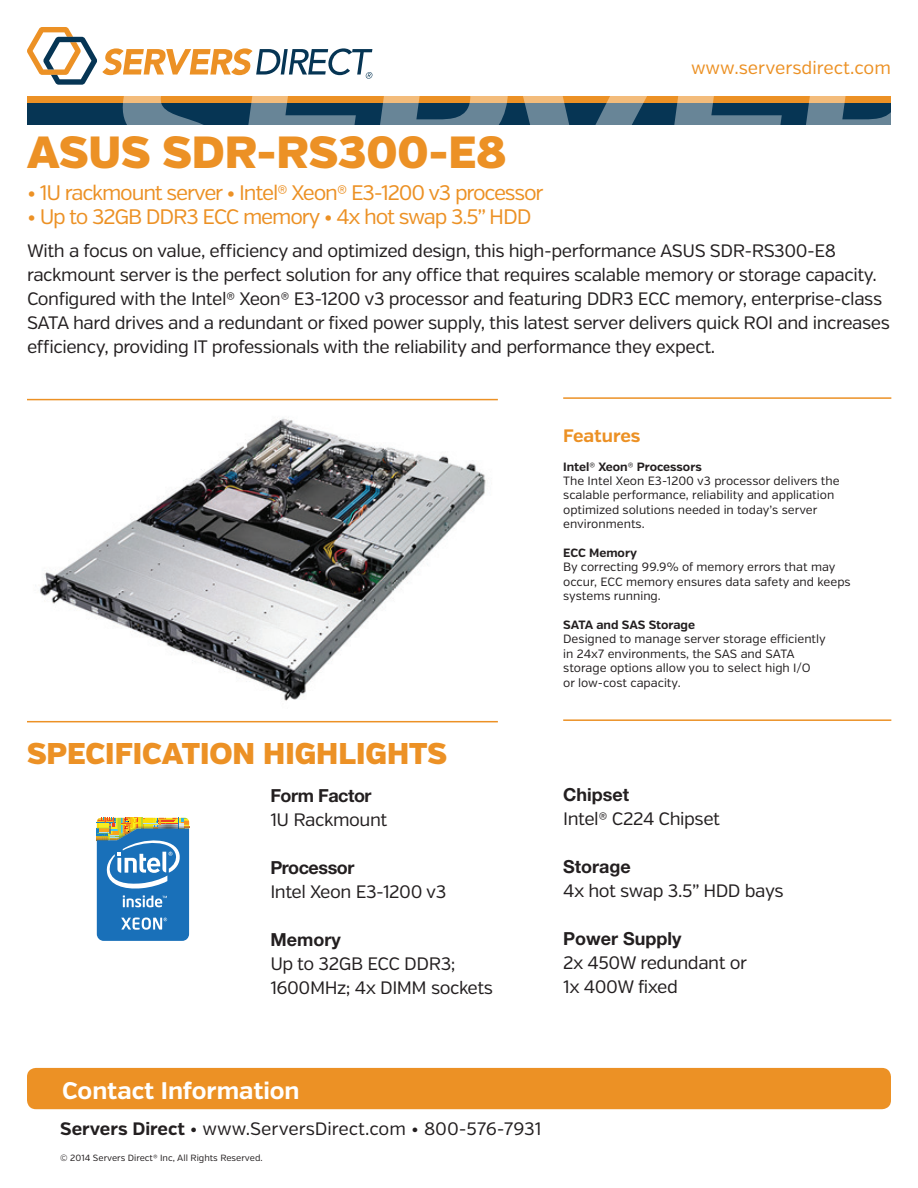
<style>
.page{position:relative;width:918px;height:1188px;background:#fff}
.page>*{position:absolute;margin:0;border:0;box-sizing:border-box;transform-origin:0 0}
.t1{font:900 45px "Verb";color:#ec9125}
.t2{font:900 30px "Verb";color:#ec9125}
.t3{font:700 24px "Verb";color:#fff}
.t4{font:21px "Verb";letter-spacing:-.055em;color:#ec9125}
.t5{font:18px/24px "Verb";letter-spacing:-.025em;color:#231f20}
.t6{font:18px "Verb";color:#231f20}
.t7{font:700 18px "Helvetica Neue LT Std";color:#231f20}
.t8{font:18px "Verb";color:#ec9125}
.t9{font:700 18px "Helvetica Neue LT Std";letter-spacing:-.025em;color:#231f20}
.t10{font:700 18px "Verb";color:#ec9125}
.t11{font:12px/14.4px "Verb";color:#231f20}
.t12{font:700 12px "Verb";color:#231f20}
.t13{font:9px "Verb";color:#231f20}
.s1{font-weight:700}
</style>
<div class="page">
<div style="left:27px;top:1068px;width:864px;height:41px;background:#ec9125;border-radius:9px"></div>
<svg style="left:97px;top:818px;width:92px;height:123px;background:#4c8ab5"></svg>
<svg style="left:27px;top:27px;width:864px;height:98px"></svg>
<img style="left:27px;top:400px;width:471px;height:301px">
<hr style="left:27px;top:399px;width:471px;height:1px;background:#ec9125">
<hr style="left:563px;top:397px;width:328px;height:2px;background:#ec9125">
<hr style="left:27px;top:721px;width:471px;height:1px;background:#ec9125">
<hr style="left:563px;top:719px;width:328px;height:2px;background:#ec9125">
<p class="t8" style="left:691px;top:57px;width:202px">www.serversdirect.com</p>
<h1 class="t1" style="left:27px;top:125px;width:481px">ASUS SDR-RS300-E8</h1>
<p class="t4" style="left:27px;top:180px;width:518px">• 1U rackmount server • Intel® Xeon® E3-1200 v3 processor</p>
<p class="t4" style="left:27px;top:204px;width:506px">• Up to 32GB DDR3 ECC memory • 4x hot swap 3.5” HDD</p>
<p class="t5" style="left:27px;top:239px;width:865px">With a focus on value, efficiency and optimized design, this high-performance ASUS SDR-RS300-E8 rackmount server is the perfect solution for any office that requires scalable memory or storage capacity.<br>Configured with the Intel® Xeon® E3-1200 v3 processor and featuring DDR3 ECC memory, enterprise-class SATA hard drives and a redundant or fixed power supply, this latest server delivers quick ROI and increases efficiency, providing IT professionals with the reliability and performance they expect.</p>
<h2 class="t2" style="left:27px;top:735px;width:422px">SPECIFICATION HIGHLIGHTS</h2>
<p class="t9" style="left:270px;top:785px;width:103px">Form Factor</p>
<p class="t5" style="left:270px;top:808px;width:118px">1U Rackmount</p>
<p class="t9" style="left:270px;top:857px;width:86px">Processor</p>
<p class="t5" style="left:270px;top:880px;width:178px">Intel Xeon E3-1200 v3</p>
<p class="t7" style="left:270px;top:929px;width:72px">Memory</p>
<p class="t5" style="left:270px;top:952px;width:224px">Up to 32GB ECC DDR3;<br>1600MHz; 4x DIMM sockets</p>
<p class="t10" style="left:563px;top:425px;width:79px">Features</p>
<p class="t12" style="left:563px;top:459px;width:140px">Intel® Xeon® Processors</p>
<p class="t11" style="left:563px;top:474px;width:278px">The Intel Xeon E3-1200 v3 processor delivers the scalable performance, reliability and application optimized solutions needed in today’s server environments.</p>
<p class="t12" style="left:563px;top:545px;width:75px">ECC Memory</p>
<p class="t11" style="left:563px;top:560px;width:289px">By correcting 99.9% of memory errors that may occur, ECC memory ensures data safety and keeps systems running.</p>
<p class="t12" style="left:563px;top:617px;width:133px">SATA and SAS Storage</p>
<p class="t11" style="left:563px;top:632px;width:264px">Designed to manage server storage efficiently in 24x7 environments, the SAS and SATA storage options allow you to select high I/O<br>or low-cost capacity.</p>
<p class="t7" style="left:563px;top:783px;width:67px">Chipset</p>
<p class="t5" style="left:563px;top:807px;width:158px">Intel® C224 Chipset</p>
<p class="t7" style="left:563px;top:855px;width:69px">Storage</p>
<p class="t5" style="left:563px;top:879px;width:222px">4x hot swap 3.5” HDD bays</p>
<p class="t7" style="left:563px;top:927px;width:120px">Power Supply</p>
<p class="t5" style="left:563px;top:951px;width:185px">2x 450W redundant or<br>1x 400W fixed</p>
<h3 class="t3" style="left:62px;top:1076px;width:239px">Contact Information</h3>
<p class="t6" style="left:60px;top:1118px;width:483px"><span class="s1">Servers Direct</span> • www.ServersDirect.com • 800-576-7931</p>
<p class="t13" style="left:60px;top:1152px;width:204px">© 2014 Servers Direct® Inc, All Rights Reserved.</p>
</div>
